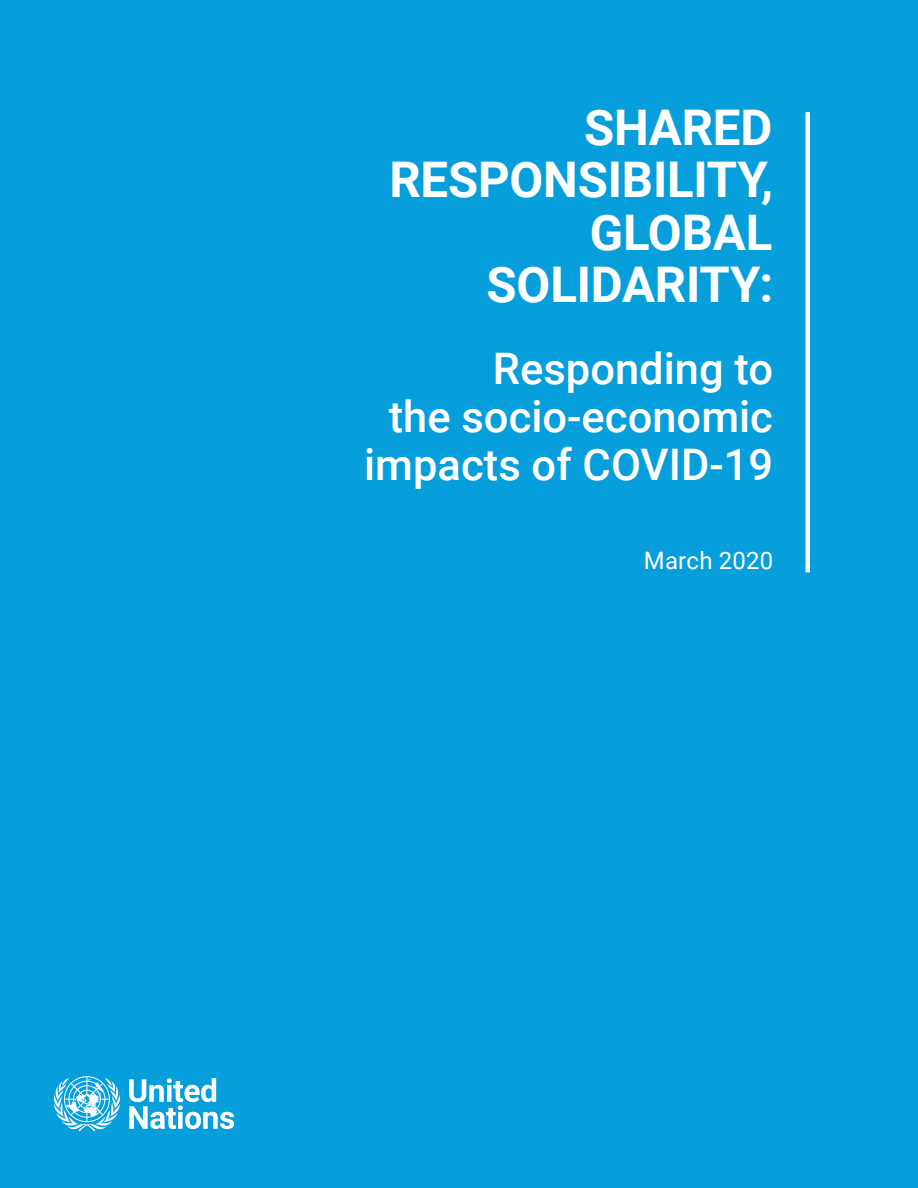
<style>
.page{position:relative;width:918px;height:1188px;background:#069edb}
.page>*{position:absolute;margin:0;border:0;box-sizing:border-box;transform-origin:0 0}
.t1{font:700 49.2px/52.5px "Roboto";letter-spacing:-.005em;color:#fff;text-align:right}
.t2{font:500 43.5px/48px "Roboto";color:#fff;text-align:right}
.t3{font:24px "Roboto";letter-spacing:.005em;color:#fff}
</style>
<div class="page">
<svg style="left:53px;top:1076px;width:181px;height:55px"></svg>
<hr style="left:806px;top:112px;width:4px;height:460px;background:#fff">
<p class="t1" style="left:389px;top:99px;width:385px">SHARED<br>RESPONSIBILITY,<br>GLOBAL<br>SOLIDARITY:</p>
<p class="t2" style="left:364px;top:343px;width:411px">Responding to<br>the socio-economic impacts of COVID-19</p>
<p class="t3" style="left:644px;top:544px;width:131px">March 2020</p>
</div>
